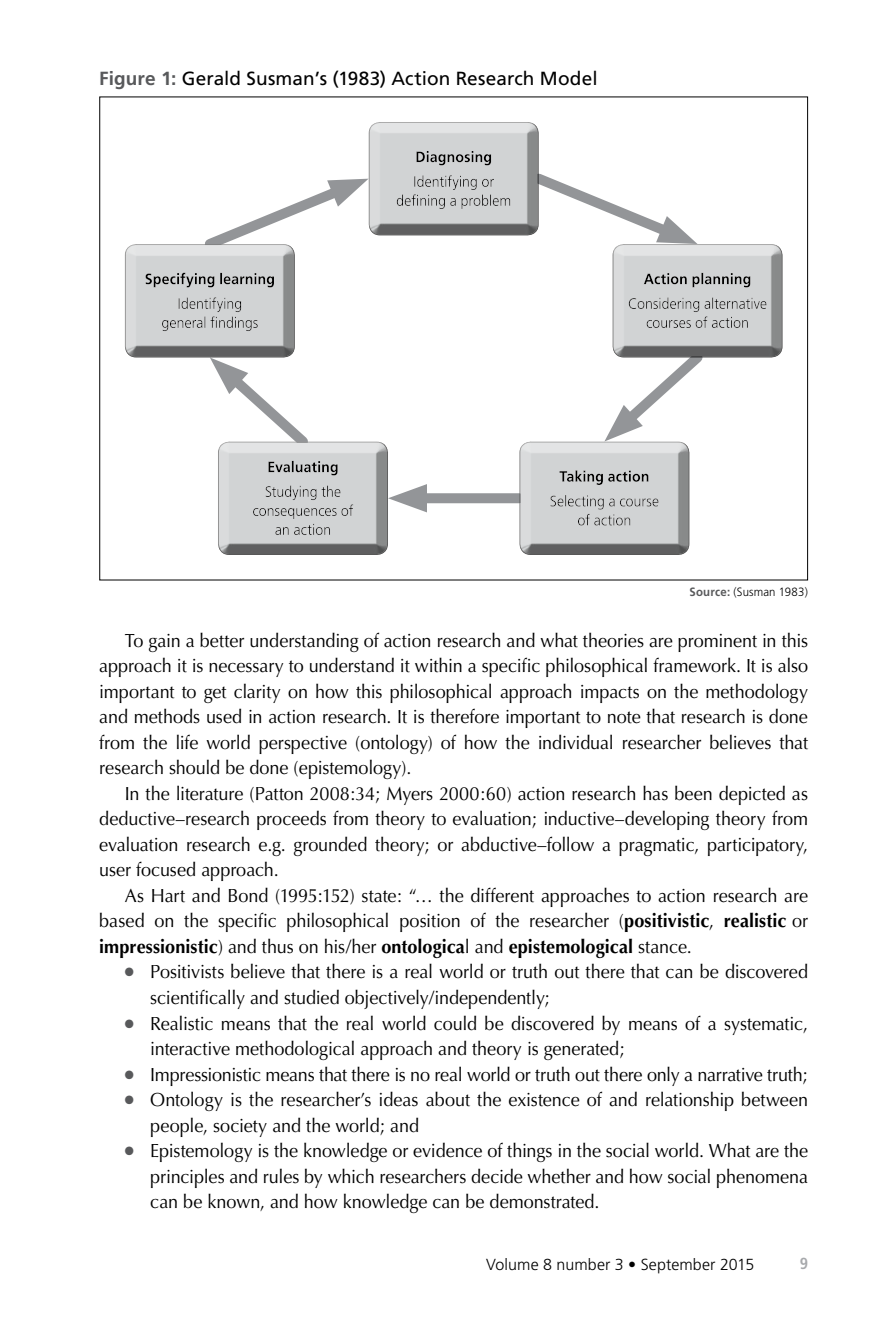
<style>
.page{position:relative;width:879px;height:1333px;background:#fff}
.page>*{position:absolute;margin:0;border:0;box-sizing:border-box;transform-origin:0 0}
.t1{font:19px/25.6px "Optima";letter-spacing:-.005em;color:#000;text-align:justify;scale:.95 1}
.t2{font:19px "Frutiger";letter-spacing:.005em;color:#000}
.t3{font:300 16px "Frutiger";letter-spacing:.005em;color:#000}
.t4{font:700 condensed 16px "Frutiger";color:#a7a9ac}
.t5{font:300 12px "Frutiger";letter-spacing:.015em;color:#000;scale:.95 1}
.s1{font-weight:700;color:#58595b}
.s2{font-weight:700}
.s3{color:#58595b}
</style>
<div class="page">
<svg style="left:125px;top:122px;width:578px;height:433px"></svg>
<div style="left:599px;top:231px;width:196px;height:126px;background:#fff;opacity:.75"></div>
<div style="left:599px;top:239px;width:196px;height:119px;background:#000;opacity:.75"></div>
<p class="t2" style="left:99px;top:67px;width:500px"><span class="s1">Figure 1:</span> Gerald Susman’s (1983) Action Research Model</p>
<p class="t5" style="left:689px;top:584px;width:126px"><span class="s1">Source:</span> (Susman 1983)</p>
<p class="t1" style="left:99px;top:627px;width:748px;text-indent:26px">To gain a better understanding of action research and what theories are prominent in this approach it is necessary to understand it within a specific philosophical framework. It is also important to get clarity on how this philosophical approach impacts on the methodology and methods used in action research. It is therefore important to note that research is done from the life world perspective (ontology) of how the individual researcher believes that research should be done (epistemology).</p>
<p class="t1" style="left:99px;top:780px;width:748px;text-indent:26px">In the literature (Patton 2008:34; Myers 2000:60) action research has been depicted as deductive–research proceeds from theory to evaluation; inductive–developing theory from evaluation research e.g. grounded theory; or abductive–follow a pragmatic, participatory, user focused approach.</p>
<p class="t1" style="left:99px;top:883px;width:748px;text-indent:26px">As Hart and Bond (1995:152) state: “… the different approaches to action research are based on the specific philosophical position of the researcher (<span class="s2">positivistic</span>, <span class="s2">realistic</span> or <span class="s2">impressionistic</span>) and thus on his/her <span class="s2">ontologica</span>l and <span class="s2">epistemological</span> stance.</p>
<p class="t1" style="left:150px;top:959px;width:694px;text-indent:-26px"><span class="s3">●</span> Positivists believe that there is a real world or truth out there that can be discovered scientifically and studied objectively/independently;</p>
<p class="t1" style="left:150px;top:1010px;width:694px;text-indent:-26px"><span class="s3">●</span> Realistic means that the real world could be discovered by means of a systematic, interactive methodological approach and theory is generated;</p>
<p class="t1" style="left:125px;top:1061px;width:720px"><span class="s3">●</span> Impressionistic means that there is no real world or truth out there only a narrative truth;</p>
<p class="t1" style="left:150px;top:1087px;width:694px;text-indent:-26px"><span class="s3">●</span> Ontology is the researcher’s ideas about the existence of and relationship between people, society and the world; and</p>
<p class="t1" style="left:150px;top:1138px;width:694px;text-indent:-26px"><span class="s3">●</span> Epistemology is the knowledge or evidence of things in the social world. What are the principles and rules by which researchers decide whether and how social phenomena can be known, and how knowledge can be demonstrated.</p>
<p class="t3" style="left:486px;top:1255px;width:269px">Volume 8 number 3 • September 2015</p>
<p class="t4" style="left:800px;top:1254px;width:10px">9</p>
</div>
